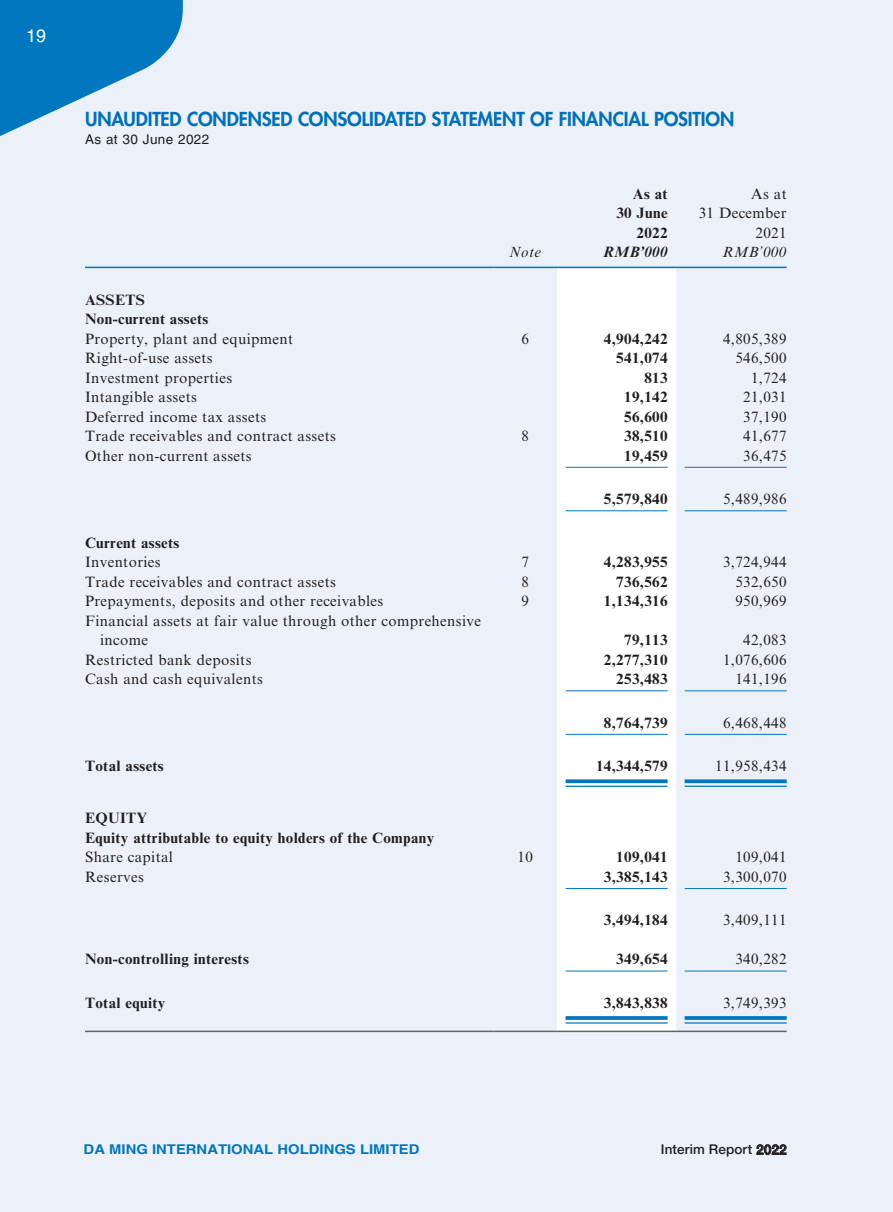
<style>
.page{position:relative;width:893px;height:1212px;background:#ecf0f9}
.page>*{position:absolute;margin:0;border:0;box-sizing:border-box;transform-origin:0 0}
.t1{font:800 18.75px "Futura Std";letter-spacing:-.01em;color:#0077bf}
.t2{font:18px "Helvetica LT Std";color:#fff}
._50_Table_txt{font:15px/19.5px "Times New Roman MT Std";letter-spacing:.025em;color:#231f20}
._50_Table_txt-2{font:700 15px "Times New Roman MT Std";letter-spacing:.025em;color:#231f20}
._50_Table_txt-3{font:italic 15px "Times New Roman MT Std";letter-spacing:.025em;color:#231f20}
._50_Table_txt-4{font:italic 700 15px "Times New Roman MT Std";letter-spacing:.025em;color:#231f20}
.t3{font:700 13.5px "Helvetica LT Std";color:#0077bf;scale:1.1 1}
.t4{font:500 13.5px "Helvetica Neue LT Std";letter-spacing:.01em;color:#231f20}
.t5{font:13.5px "Helvetica LT Std";letter-spacing:.03em;color:#231f20}
</style>
<div class="page">
<svg style="left:757px;top:1145px;width:29px;height:9px"></svg>
<svg style="left:0;top:0;width:183px;height:136px;fill:#0077bf"></svg>
<div style="left:557px;top:268px;width:119px;height:762px;background:#fff"></div>
<hr style="left:85px;top:267px;width:408px;height:1px;background:#0077bf">
<hr style="left:493px;top:267px;width:64px;height:1px;background:#0077bf">
<hr style="left:557px;top:267px;width:119px;height:1px;background:#0077bf">
<hr style="left:676px;top:267px;width:111px;height:1px;background:#0077bf">
<hr style="left:566px;top:467px;width:102px;height:1px;background:#0077bf">
<hr style="left:685px;top:467px;width:102px;height:1px;background:#0077bf">
<hr style="left:566px;top:510px;width:102px;height:1px;background:#0077bf">
<hr style="left:685px;top:510px;width:102px;height:1px;background:#0077bf">
<hr style="left:566px;top:690px;width:102px;height:1px;background:#0077bf">
<hr style="left:685px;top:690px;width:102px;height:1px;background:#0077bf">
<hr style="left:566px;top:734px;width:102px;height:1px;background:#0077bf">
<hr style="left:685px;top:734px;width:102px;height:1px;background:#0077bf">
<svg style="left:566px;top:779px;width:102px;height:4px"></svg>
<hr style="left:566px;top:786px;width:102px;height:1px;background:#0077bf">
<svg style="left:685px;top:779px;width:102px;height:4px"></svg>
<hr style="left:685px;top:786px;width:102px;height:1px;background:#0077bf">
<hr style="left:566px;top:888px;width:102px;height:1px;background:#0077bf">
<hr style="left:685px;top:888px;width:102px;height:1px;background:#0077bf">
<hr style="left:566px;top:971px;width:102px;height:1px;background:#0077bf">
<hr style="left:685px;top:971px;width:102px;height:1px;background:#0077bf">
<svg style="left:566px;top:1016px;width:102px;height:4px"></svg>
<hr style="left:566px;top:1022px;width:102px;height:1px;background:#0077bf">
<svg style="left:685px;top:1016px;width:102px;height:4px"></svg>
<hr style="left:685px;top:1022px;width:102px;height:1px;background:#0077bf">
<hr style="left:85px;top:1030px;width:408px;height:2px;background:#636366">
<hr style="left:493px;top:1030px;width:64px;height:2px;background:#636366">
<hr style="left:557px;top:1030px;width:119px;height:2px;background:#636366">
<hr style="left:676px;top:1030px;width:111px;height:2px;background:#636366">
<p class="t2" style="left:26px;top:25px;width:22px">19</p>
<p class="t1" style="left:85px;top:107px;width:651px">UNAUDITED CONDENSED CONSOLIDATED STATEMENT OF FINANCIAL POSITION</p>
<p class="t5" style="left:85px;top:132px;width:126px">As at 30 June 2022</p>
<p class="_50_Table_txt-2" style="left:633px;top:184px;width:36px">As at</p>
<p class="_50_Table_txt" style="left:751px;top:184px;width:37px">As at</p>
<p class="_50_Table_txt-2" style="left:616px;top:204px;width:53px">30 June</p>
<p class="_50_Table_txt" style="left:699px;top:203px;width:89px">31 December</p>
<p class="_50_Table_txt-2" style="left:636px;top:223px;width:33px">2022</p>
<p class="_50_Table_txt" style="left:755px;top:223px;width:33px">2021</p>
<p class="_50_Table_txt-3" style="left:509px;top:243px;width:33px">Note</p>
<p class="_50_Table_txt-4" style="left:603px;top:243px;width:66px">RMB’000</p>
<p class="_50_Table_txt-3" style="left:722px;top:243px;width:66px">RMB’000</p>
<p class="_50_Table_txt-2" style="left:85px;top:290px;width:61px">ASSETS</p>
<p class="_50_Table_txt-2" style="left:85px;top:310px;width:125px">Non-current assets</p>
<p class="_50_Table_txt" style="left:85px;top:329px;width:210px">Property, plant and equipment</p>
<p class="_50_Table_txt" style="left:521px;top:329px;width:9px">6</p>
<p class="_50_Table_txt-2" style="left:604px;top:329px;width:65px">4,904,242</p>
<p class="_50_Table_txt" style="left:723px;top:329px;width:65px">4,805,389</p>
<p class="_50_Table_txt" style="left:85px;top:348px;width:129px">Right-of-use assets</p>
<p class="_50_Table_txt-2" style="left:616px;top:349px;width:53px">541,074</p>
<p class="_50_Table_txt" style="left:735px;top:348px;width:53px">546,500</p>
<p class="_50_Table_txt" style="left:85px;top:368px;width:149px">Investment properties</p>
<p class="_50_Table_txt-2" style="left:644px;top:368px;width:25px">813</p>
<p class="_50_Table_txt" style="left:751px;top:368px;width:37px">1,724</p>
<p class="_50_Table_txt" style="left:85px;top:387px;width:113px">Intangible assets</p>
<p class="_50_Table_txt-2" style="left:624px;top:388px;width:45px">19,142</p>
<p class="_50_Table_txt" style="left:743px;top:387px;width:45px">21,031</p>
<p class="_50_Table_txt" style="left:85px;top:407px;width:183px">Deferred income tax assets</p>
<p class="_50_Table_txt-2" style="left:624px;top:407px;width:45px">56,600</p>
<p class="_50_Table_txt" style="left:743px;top:407px;width:45px">37,190</p>
<p class="_50_Table_txt" style="left:85px;top:426px;width:252px">Trade receivables and contract assets</p>
<p class="_50_Table_txt" style="left:521px;top:426px;width:9px">8</p>
<p class="_50_Table_txt-2" style="left:624px;top:427px;width:45px">38,510</p>
<p class="_50_Table_txt" style="left:743px;top:426px;width:45px">41,677</p>
<p class="_50_Table_txt" style="left:85px;top:446px;width:168px">Other non-current assets</p>
<p class="_50_Table_txt-2" style="left:624px;top:446px;width:45px">19,459</p>
<p class="_50_Table_txt" style="left:743px;top:446px;width:45px">36,475</p>
<p class="_50_Table_txt-2" style="left:604px;top:490px;width:65px">5,579,840</p>
<p class="_50_Table_txt" style="left:723px;top:489px;width:65px">5,489,986</p>
<p class="_50_Table_txt-2" style="left:85px;top:533px;width:96px">Current assets</p>
<p class="_50_Table_txt" style="left:85px;top:552px;width:77px">Inventories</p>
<p class="_50_Table_txt" style="left:521px;top:552px;width:9px">7</p>
<p class="_50_Table_txt-2" style="left:604px;top:553px;width:65px">4,283,955</p>
<p class="_50_Table_txt" style="left:723px;top:552px;width:65px">3,724,944</p>
<p class="_50_Table_txt" style="left:85px;top:572px;width:252px">Trade receivables and contract assets</p>
<p class="_50_Table_txt" style="left:521px;top:572px;width:9px">8</p>
<p class="_50_Table_txt-2" style="left:616px;top:572px;width:53px">736,562</p>
<p class="_50_Table_txt" style="left:735px;top:572px;width:53px">532,650</p>
<p class="_50_Table_txt" style="left:85px;top:591px;width:300px">Prepayments, deposits and other receivables</p>
<p class="_50_Table_txt" style="left:521px;top:591px;width:9px">9</p>
<p class="_50_Table_txt-2" style="left:604px;top:592px;width:65px">1,134,316</p>
<p class="_50_Table_txt" style="left:735px;top:591px;width:53px">950,969</p>
<p class="_50_Table_txt" style="left:100px;top:611px;width:382px;text-indent:-15px">Financial assets at fair value through other comprehensive income</p>
<p class="_50_Table_txt-2" style="left:624px;top:631px;width:45px">79,113</p>
<p class="_50_Table_txt" style="left:743px;top:630px;width:45px">42,083</p>
<p class="_50_Table_txt" style="left:85px;top:650px;width:168px">Restricted bank deposits</p>
<p class="_50_Table_txt-2" style="left:604px;top:650px;width:65px">2,277,310</p>
<p class="_50_Table_txt" style="left:723px;top:650px;width:65px">1,076,606</p>
<p class="_50_Table_txt" style="left:85px;top:669px;width:179px">Cash and cash equivalents</p>
<p class="_50_Table_txt-2" style="left:616px;top:670px;width:53px">253,483</p>
<p class="_50_Table_txt" style="left:735px;top:669px;width:53px">141,196</p>
<p class="_50_Table_txt-2" style="left:604px;top:713px;width:65px">8,764,739</p>
<p class="_50_Table_txt" style="left:723px;top:713px;width:65px">6,468,448</p>
<p class="_50_Table_txt-2" style="left:85px;top:757px;width:80px">Total assets</p>
<p class="_50_Table_txt-2" style="left:596px;top:757px;width:73px">14,344,579</p>
<p class="_50_Table_txt" style="left:715px;top:756px;width:73px">11,958,434</p>
<p class="_50_Table_txt-2" style="left:85px;top:809px;width:64px">EQUITY</p>
<p class="_50_Table_txt-2" style="left:85px;top:828px;width:351px">Equity attributable to equity holders of the Company</p>
<p class="_50_Table_txt" style="left:85px;top:847px;width:90px">Share capital</p>
<p class="_50_Table_txt" style="left:517px;top:847px;width:17px">10</p>
<p class="_50_Table_txt-2" style="left:616px;top:848px;width:53px">109,041</p>
<p class="_50_Table_txt" style="left:735px;top:847px;width:53px">109,041</p>
<p class="_50_Table_txt" style="left:85px;top:867px;width:60px">Reserves</p>
<p class="_50_Table_txt-2" style="left:604px;top:867px;width:65px">3,385,143</p>
<p class="_50_Table_txt" style="left:723px;top:867px;width:65px">3,300,070</p>
<p class="_50_Table_txt-2" style="left:604px;top:911px;width:65px">3,494,184</p>
<p class="_50_Table_txt" style="left:723px;top:910px;width:65px">3,409,111</p>
<p class="_50_Table_txt-2" style="left:85px;top:950px;width:165px">Non-controlling interests</p>
<p class="_50_Table_txt-2" style="left:616px;top:950px;width:53px">349,654</p>
<p class="_50_Table_txt" style="left:735px;top:949px;width:53px">340,282</p>
<p class="_50_Table_txt-2" style="left:85px;top:993px;width:82px">Total equity</p>
<p class="_50_Table_txt-2" style="left:604px;top:993px;width:65px">3,843,838</p>
<p class="_50_Table_txt" style="left:723px;top:993px;width:65px">3,749,393</p>
<p class="t3" style="left:84px;top:1141px;width:307px">DA MING INTERNATIONAL HOLDINGS LIMITED</p>
<p class="t4" style="left:661px;top:1141px;width:127px">Interim Report 2022</p>
</div>
